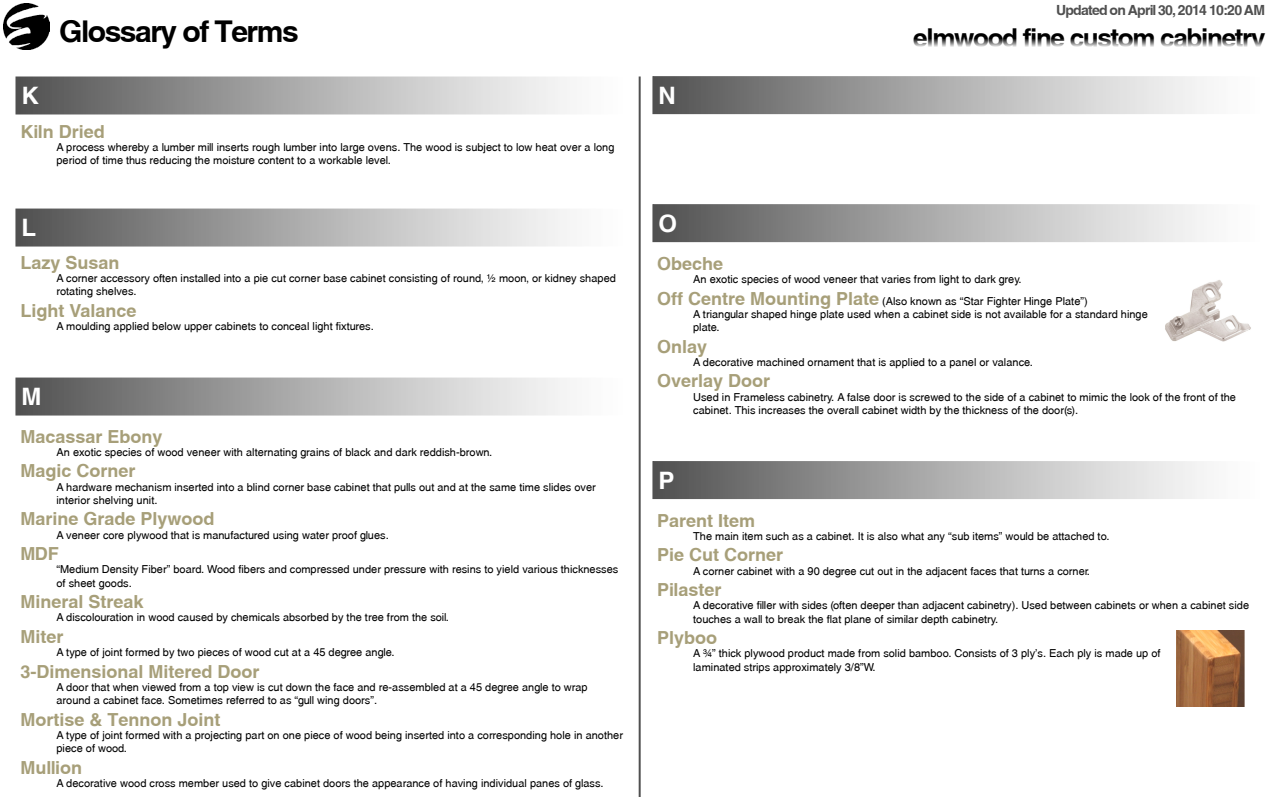
<style>
.page{position:relative;width:1280px;height:800px;background:#fff}
.page>*{position:absolute;margin:0;border:0;box-sizing:border-box;transform-origin:0 0}
.t1{font:700 30px "Swansea";letter-spacing:-.05em;color:#000}
.t2{font:700 26px "Swansea";letter-spacing:-.05em;color:#000}
.t3{font:700 24px "Swansea";color:#fff}
.t4{font:700 18px "Swansea";color:#a79f79}
.t5{font:700 14px "Swansea";letter-spacing:-.05em;color:#505050}
.t6{font:11px/13.2px "Swansea";color:#000}
.s1{font-weight:700;font-size:18px;color:#a79f79}
</style>
<div class="page">
<img style="left:3px;top:3px;width:47px;height:47px">
<hr style="left:639px;top:76px;width:2px;height:721px;background:#505050">
<img style="left:1165px;top:280px;width:86px;height:62px">
<img style="left:1177px;top:630px;width:68px;height:77px">
<div style="left:16px;top:209px;width:613px;height:37px;background:linear-gradient(to right,#565656,#fff)"></div>
<div style="left:15px;top:209px;width:614px;height:38px;border:1px solid #505050"></div>
<div style="left:16px;top:378px;width:613px;height:37px;background:linear-gradient(to right,#565656,#fff)"></div>
<div style="left:15px;top:378px;width:614px;height:38px;border:1px solid #505050"></div>
<div style="left:16px;top:77px;width:613px;height:37px;background:linear-gradient(to right,#565656,#fff)"></div>
<div style="left:16px;top:76px;width:614px;height:38px;border:1px solid #505050"></div>
<div style="left:653px;top:77px;width:613px;height:37px;background:linear-gradient(to right,#565656,#fff)"></div>
<div style="left:652px;top:76px;width:614px;height:38px;border:1px solid #505050"></div>
<div style="left:653px;top:205px;width:613px;height:37px;background:linear-gradient(to right,#565656,#fff)"></div>
<div style="left:652px;top:204px;width:614px;height:38px;border:1px solid #505050"></div>
<div style="left:653px;top:462px;width:613px;height:37px;background:linear-gradient(to right,#565656,#fff)"></div>
<div style="left:652px;top:461px;width:614px;height:38px;border:1px solid #505050"></div>
<p class="t5" style="left:1056px;top:2px;width:211px">Updated on April 30, 2014 10:20 AM</p>
<h1 class="t1" style="left:59px;top:13px;width:241px">Glossary of Terms</h1>
<h2 class="t2" style="left:913px;top:22px;width:354px">elmwood fine custom cabinetry</h2>
<h3 class="t3" style="left:22px;top:81px;width:19px">K</h3>
<h3 class="t3" style="left:658px;top:81px;width:19px">N</h3>
<h3 class="t4" style="left:20px;top:121px;width:86px">Kiln Dried</h3>
<p class="t6" style="left:57px;top:141px;width:560px">A process whereby a lumber mill inserts rough lumber into large ovens. The wood is subject to low heat over a long period of time thus reducing the moisture content to a workable level.</p>
<h3 class="t3" style="left:21px;top:213px;width:16px">L</h3>
<h3 class="t4" style="left:20px;top:251px;width:101px">Lazy Susan</h3>
<p class="t6" style="left:57px;top:271px;width:561px">A corner accessory often installed into a pie cut corner base cabinet consisting of round, ½ moon, or kidney shaped rotating shelves.</p>
<h3 class="t4" style="left:20px;top:299px;width:117px">Light Valance</h3>
<p class="t6" style="left:57px;top:319px;width:319px">A moulding applied below upper cabinets to conceal light fixtures.</p>
<h3 class="t3" style="left:21px;top:382px;width:21px">M</h3>
<h3 class="t4" style="left:20px;top:425px;width:144px">Macassar Ebony</h3>
<p class="t6" style="left:57px;top:445px;width:437px">An exotic species of wood veneer with alternating grains of black and dark reddish-brown.</p>
<h3 class="t4" style="left:20px;top:460px;width:117px">Magic Corner</h3>
<p class="t6" style="left:57px;top:480px;width:541px">A hardware mechanism inserted into a blind corner base cabinet that pulls out and at the same time slides over interior shelving unit.</p>
<h3 class="t4" style="left:20px;top:508px;width:196px">Marine Grade Plywood</h3>
<p class="t6" style="left:57px;top:528px;width:334px">A veneer core plywood that is manufactured using water proof glues.</p>
<h3 class="t4" style="left:20px;top:543px;width:40px">MDF</h3>
<p class="t6" style="left:57px;top:563px;width:563px">“Medium Density Fiber” board. Wood fibers and compressed under pressure with resins to yield various thicknesses of sheet goods.</p>
<h3 class="t4" style="left:20px;top:591px;width:125px">Mineral Streak</h3>
<p class="t6" style="left:57px;top:611px;width:394px">A discolouration in wood caused by chemicals absorbed by the tree from the soil.</p>
<h3 class="t4" style="left:20px;top:626px;width:44px">Miter</h3>
<p class="t6" style="left:57px;top:646px;width:340px">A type of joint formed by two pieces of wood cut at a 45 degree angle.</p>
<h3 class="t4" style="left:20px;top:661px;width:241px">3-Dimensional Mitered Door</h3>
<p class="t6" style="left:57px;top:681px;width:533px">A door that when viewed from a top view is cut down the face and re-assembled at a 45 degree angle to wrap around a cabinet face. Sometimes referred to as “gull wing doors”.</p>
<h3 class="t4" style="left:20px;top:709px;width:201px">Mortise &amp; Tennon Joint</h3>
<p class="t6" style="left:57px;top:729px;width:568px">A type of joint formed with a projecting part on one piece of wood being inserted into a corresponding hole in another piece of wood.</p>
<h3 class="t4" style="left:20px;top:757px;width:63px">Mullion</h3>
<p class="t6" style="left:57px;top:777px;width:549px">A decorative wood cross member used to give cabinet doors the appearance of having individual panes of glass.</p>
<h3 class="t3" style="left:658px;top:209px;width:20px">O</h3>
<h3 class="t4" style="left:657px;top:253px;width:68px">Obeche</h3>
<p class="t6" style="left:657px;top:268px;width:432px;line-height:21.6px;text-indent:36px">An exotic species of wood veneer that varies from light to dark grey.<br><span class="s1">Off Centre Mounting Plate</span> (Also known as “Star Fighter Hinge Plate”)</p>
<p class="t6" style="left:693px;top:307px;width:456px">A triangular shaped hinge plate used when a cabinet side is not available for a standard hinge plate.</p>
<h3 class="t4" style="left:657px;top:335px;width:52px">Onlay</h3>
<p class="t6" style="left:693px;top:355px;width:341px">A decorative machined ornament that is applied to a panel or valance.</p>
<h3 class="t4" style="left:657px;top:370px;width:115px">Overlay Door</h3>
<p class="t6" style="left:693px;top:390px;width:544px">Used in Frameless cabinetry. A false door is screwed to the side of a cabinet to mimic the look of the front of the cabinet. This increases the overall cabinet width by the thickness of the door(s).</p>
<h3 class="t3" style="left:658px;top:466px;width:18px">P</h3>
<h3 class="t4" style="left:657px;top:509px;width:100px">Parent Item</h3>
<p class="t6" style="left:693px;top:529px;width:418px">The main item such as a cabinet. It is also what any “sub items” would be attached to.</p>
<h3 class="t4" style="left:657px;top:544px;width:128px">Pie Cut Corner</h3>
<p class="t6" style="left:693px;top:564px;width:398px">A corner cabinet with a 90 degree cut out in the adjacent faces that turns a corner.</p>
<h3 class="t4" style="left:657px;top:579px;width:66px">Pilaster</h3>
<p class="t6" style="left:693px;top:599px;width:557px">A decorative filler with sides (often deeper than adjacent cabinetry). Used between cabinets or when a cabinet side touches a wall to break the flat plane of similar depth cabinetry.</p>
<h3 class="t4" style="left:657px;top:627px;width:62px">Plyboo</h3>
<p class="t6" style="left:693px;top:647px;width:469px">A ¾” thick plywood product made from solid bamboo. Consists of 3 ply’s. Each ply is made up of laminated strips approximately 3/8”W.</p>
</div>
